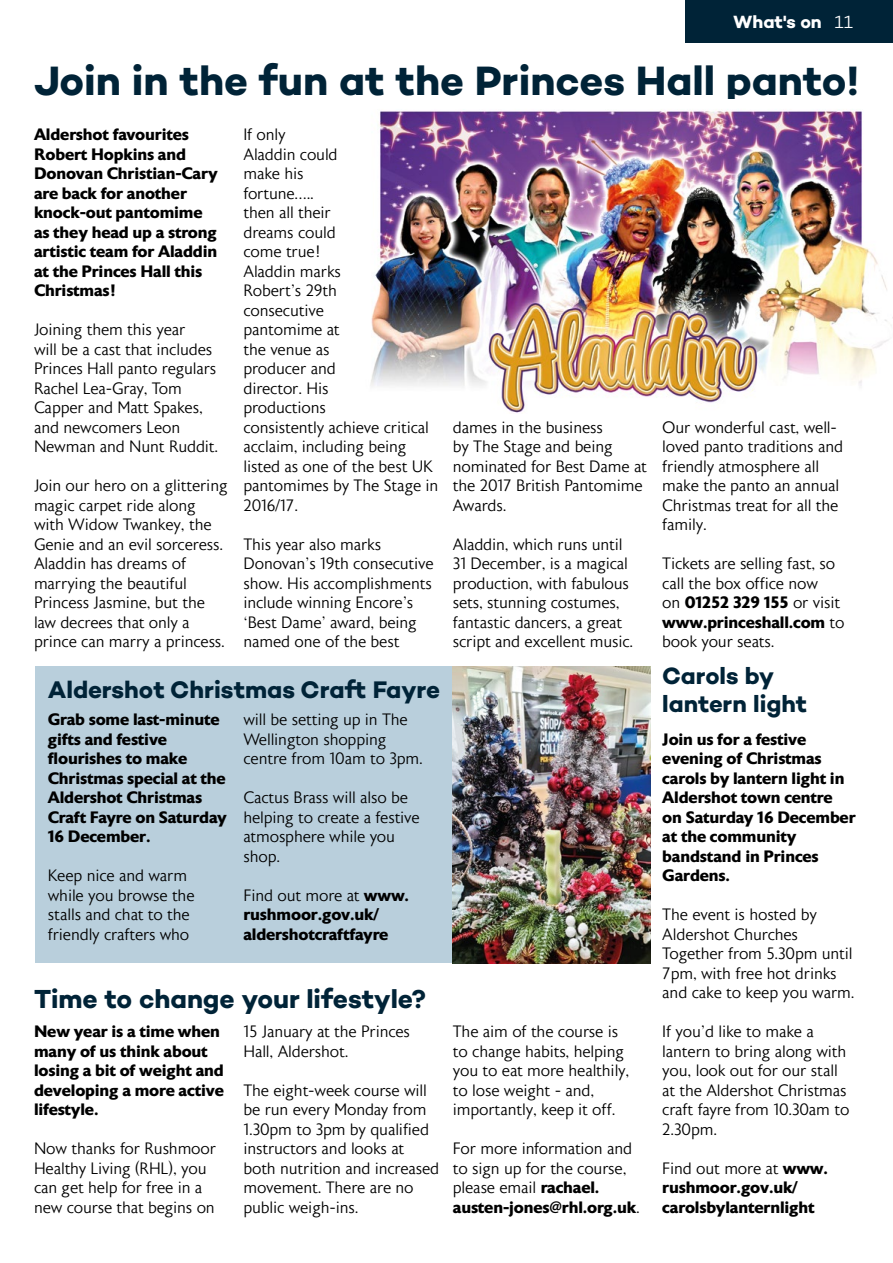
<style>
.page{position:relative;width:893px;height:1263px;background:#fff}
.page>*{position:absolute;margin:0;border:0;box-sizing:border-box;transform-origin:0 0}
.Heading_3{font:700 41.7px "Campton";color:#002337}
.Heading_3-2{font:700 26.55px "Campton";letter-spacing:-.005em;color:#002337}
.Heading_3-3{font:700 24.45px "Campton";letter-spacing:-.005em;color:#002337}
.Heading_3-4{font:700 24px "Campton";letter-spacing:-.005em;color:#002337}
.t1{font:700 18px "Campton";letter-spacing:-.005em;color:#fff}
.Paragraph{font:300 16.5px/19.5px "Astoria Sans";letter-spacing:-.01em;color:#000}
.Paragraph-2{font:700 16.5px/19.5px "Astoria Sans";letter-spacing:-.01em;color:#000}
.s1{font-weight:300}
.s2{font-weight:700}
</style>
<div class="page">
<div style="left:685px;top:0;width:208px;height:43px;background:#002337"></div>
<img style="left:370px;top:111px;width:523px;height:302px">
<div style="left:35px;top:667px;width:418px;height:296px;background:#b9cfdc"></div>
<img style="left:452px;top:667px;width:198px;height:296px">
<p class="t1" style="left:733px;top:11px;width:121px">What's on <span class="s1">11</span></p>
<h3 class="Heading_3" style="left:34px;top:55px;width:826px">Join in the fun at the Princes Hall panto!</h3>
<p class="Paragraph-2" style="left:34px;top:125px;width:185px">Aldershot favourites<br>Robert Hopkins and<br>Donovan Christian-Cary are back for another knock-out pantomime as they head up a strong artistic team for Aladdin at the Princes Hall this<br>Christmas!</p>
<p class="Paragraph" style="left:34px;top:320px;width:186px">Joining them this year<br>will be a cast that includes<br>Princes Hall panto regulars<br>Rachel Lea-Gray, Tom<br>Capper and Matt Spakes, and newcomers Leon<br>Newman and Nunt Ruddit.</p>
<p class="Paragraph" style="left:34px;top:476px;width:195px">Join our hero on a glittering magic carpet ride along with Widow Twankey, the<br>Genie and an evil sorceress.<br>Aladdin has dreams of marrying the beautiful<br>Princess Jasmine, but the law decrees that only a prince can marry a princess.</p>
<p class="Paragraph" style="left:243px;top:125px;width:44px">If only</p>
<p class="Paragraph" style="left:243px;top:145px;width:96px">Aladdin could make his fortune….. then all their dreams could come true!</p>
<p class="Paragraph" style="left:243px;top:262px;width:196px">Aladdin marks<br>Robert’s 29th<br>consecutive<br>pantomime at<br>the venue as<br>producer and<br>director. His<br>productions<br>consistently achieve critical acclaim, including being listed as one of the best UK pantomimes by The Stage in<br>2016/17.</p>
<p class="Paragraph" style="left:243px;top:535px;width:192px">This year also marks<br>Donovan’s 19th consecutive show. His accomplishments include winning Encore’s ‘Best Dame’ award, being named one of the best</p>
<p class="Paragraph" style="left:662px;top:418px;width:182px">Our wonderful cast, well&shy;loved panto traditions and friendly atmosphere all make the panto an annual<br>Christmas treat for all the family.</p>
<p class="Paragraph" style="left:662px;top:554px;width:184px">Tickets are selling fast, so call the box office now<br>on <span class="s2">01252 329 155</span> or visit <span class="s2">www.princeshall.com</span> to book your seats.</p>
<h3 class="Heading_3-4" style="left:662px;top:660px;width:113px">Carols by</h3>
<h3 class="Heading_3-4" style="left:662px;top:689px;width:146px">lantern light</h3>
<p class="Paragraph-2" style="left:662px;top:729px;width:195px">Join us for a festive evening of Christmas carols by lantern light in<br>Aldershot town centre on Saturday 16 December at the community bandstand in Princes<br>Gardens.</p>
<p class="Paragraph" style="left:662px;top:905px;width:194px">The event is hosted by<br>Aldershot Churches<br>Together from 5.30pm until<br>7pm, with free hot drinks and cake to keep you warm.</p>
<p class="Paragraph" style="left:662px;top:1022px;width:189px">If you’d like to make a lantern to bring along with you, look out for our stall at the Aldershot Christmas craft fayre from 10.30am to<br>2.30pm.</p>
<p class="Paragraph-2" style="left:662px;top:1158px;width:167px"><span class="s1">Find out more at</span> www. rushmoor.gov.uk/ carolsbylanternlight</p>
<p class="Paragraph" style="left:453px;top:418px;width:196px">dames in the business<br>by The Stage and being nominated for Best Dame at the 2017 British Pantomime<br>Awards.</p>
<p class="Paragraph" style="left:453px;top:535px;width:182px">Aladdin, which runs until<br>31 December, is a magical production, with fabulous sets, stunning costumes, fantastic dancers, a great script and excellent music.</p>
<h3 class="Heading_3-3" style="left:48px;top:674px;width:394px">Aldershot Christmas Craft Fayre</h3>
<p class="Paragraph-2" style="left:48px;top:710px;width:180px">Grab some last-minute gifts and festive flourishes to make<br>Christmas special at the<br>Aldershot Christmas<br>Craft Fayre on Saturday<br>16 December.</p>
<p class="Paragraph" style="left:48px;top:866px;width:148px">Keep nice and warm while you browse the stalls and chat to the friendly crafters who</p>
<p class="Paragraph" style="left:243px;top:710px;width:181px">will be setting up in The<br>Wellington shopping centre from 10am to 3pm.</p>
<p class="Paragraph" style="left:243px;top:788px;width:178px">Cactus Brass will also be helping to create a festive atmosphere while you shop.</p>
<p class="Paragraph-2" style="left:243px;top:885px;width:167px"><span class="s1">Find out more at</span> www. rushmoor.gov.uk/ aldershotcraftfayre</p>
<h3 class="Heading_3-2" style="left:34px;top:982px;width:394px">Time to change your lifestyle?</h3>
<p class="Paragraph-2" style="left:34px;top:1022px;width:192px">New year is a time when many of us think about losing a bit of weight and developing a more active lifestyle.</p>
<p class="Paragraph" style="left:34px;top:1139px;width:184px">Now thanks for Rushmoor<br>Healthy Living (RHL), you can get help for free in a new course that begins on</p>
<p class="Paragraph" style="left:453px;top:1022px;width:178px">The aim of the course is to change habits, helping you to eat more healthily, to lose weight - and, importantly, keep it off.</p>
<p class="Paragraph" style="left:453px;top:1139px;width:188px">For more information and to sign up for the course, please email <span class="s2">rachael. austen-jones@rhl.org.uk</span>.</p>
<p class="Paragraph" style="left:243px;top:1022px;width:168px">15 January at the Princes<br>Hall, Aldershot.</p>
<p class="Paragraph" style="left:243px;top:1081px;width:197px">The eight-week course will be run every Monday from<br>1.30pm to 3pm by qualified instructors and looks at both nutrition and increased movement. There are no public weigh-ins.</p>
</div>
